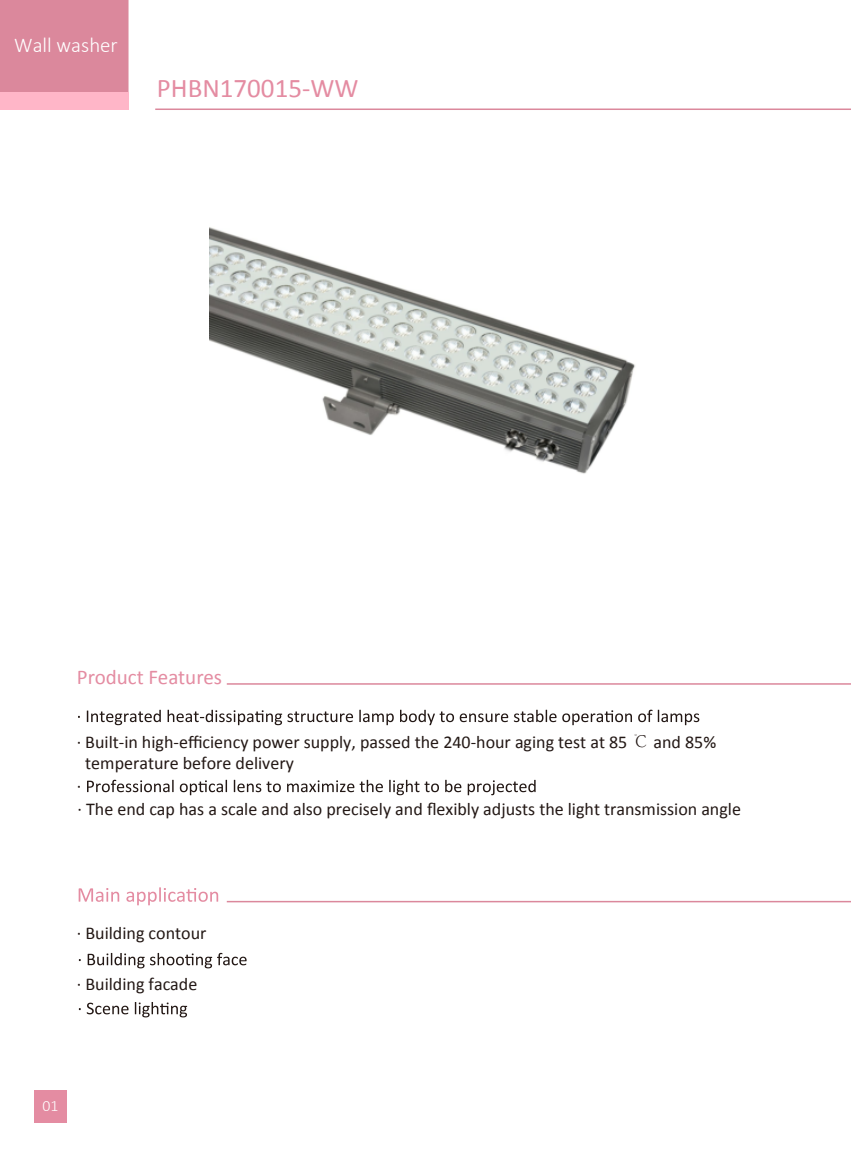
<style>
.page{position:relative;width:851px;height:1149px;background:#fff}
.page>*{position:absolute;margin:0;border:0;box-sizing:border-box;transform-origin:0 0}
.t1{font:27px "Calibri";color:#e48ca2}
.t2{font:21px "Calibri";color:#e48ca2}
.t3{font:300 21px "Calibri";color:#fff}
.t4{font:18px/21.6px "Calibri";color:#231815}
.t5{font:300 15.75px "Calibri";color:#fff}
.s1{font-family:"Adobe Song Std";font-weight:300}
</style>
<div class="page">
<hr style="left:155px;top:108px;width:695px;height:2px;background:#db889c">
<div style="left:0;top:0;width:128px;height:92px;background:#db889c"></div>
<div style="left:0;top:92px;width:128px;height:17px;background:#ffb6c8"></div>
<hr style="left:227px;top:683px;width:623px;height:1px;background:#db889c">
<div style="left:34px;top:1090px;width:33px;height:32px;background:#e48ca2"></div>
<svg style="left:87px;top:779px;width:448px;height:16px"></svg>
<hr style="left:227px;top:900px;width:623px;height:2px;background:#db889c">
<svg style="left:79px;top:887px;width:139px;height:18px"></svg>
<svg style="left:78px;top:709px;width:621px;height:16px"></svg>
<svg style="left:79px;top:952px;width:167px;height:16px"></svg>
<svg style="left:79px;top:1002px;width:108px;height:15px"></svg>
<img style="left:210px;top:227px;width:425px;height:247px">
<p class="t3" style="left:14px;top:32px;width:105px">Wall washer</p>
<h1 class="t1" style="left:157px;top:71px;width:203px">PHBN170015-WW</h1>
<p class="t2" style="left:77px;top:663px;width:147px">Product Features</p>
<p class="t4" style="left:85px;top:730px;width:632px;text-indent:-9px">· Built-in high-efficiency power supply, passed the 240-hour aging test at 85 <span class="s1">℃</span> and 85% temperature before delivery</p>
<p class="t4" style="left:77px;top:798px;width:665px">· The end cap has a scale and also precisely and flexibly adjusts the light transmission angle</p>
<p class="t4" style="left:77px;top:775px;width:6px">·</p>
<p class="t4" style="left:77px;top:922px;width:131px">· Building contour</p>
<p class="t4" style="left:77px;top:973px;width:122px">· Building facade</p>
<p class="t5" style="left:43px;top:1095px;width:17px">01</p>
</div>
